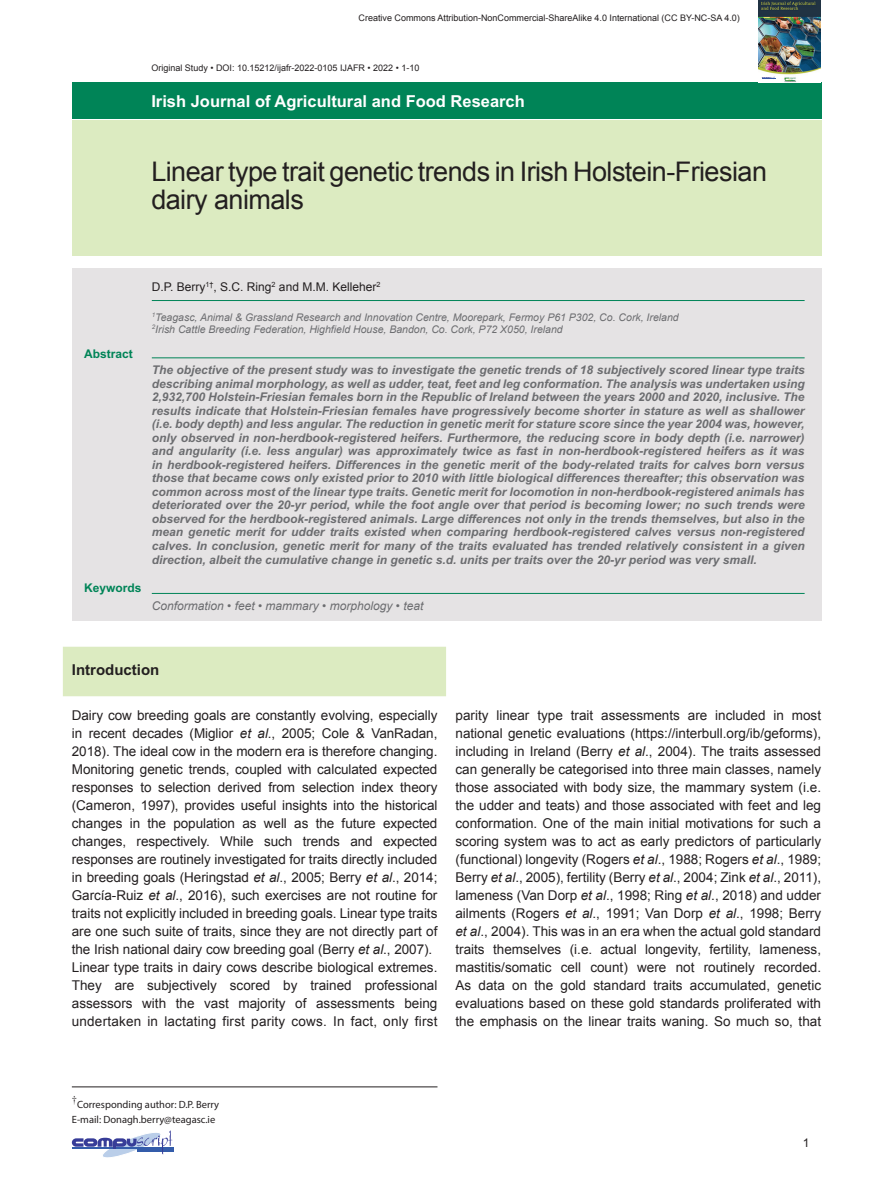
<style>
.page{position:relative;width:893px;height:1191px;background:#fff}
.page>*{position:absolute;margin:0;border:0;box-sizing:border-box;transform-origin:0 0}
.t1{font:27px/28.5px "Arial";letter-spacing:-.02em;color:#231f20}
.t2{font:700 16.5px "Arial";color:#fff}
.t3{font:700 15px "Arial";color:#231f20}
.t4{font:13.5px/18px "Arial";letter-spacing:-.005em;color:#231f20}
.t5{font:italic 700 12px/13.5px "Arial";color:#6c6d70;text-align:justify}
.t6{font:italic 12px "Arial";color:#6c6d70}
.t7{font:12px "Arial";color:#231f20}
.t8{font:700 12px "Arial";color:#008457}
.t9{font:italic 10.5px/12px "Arial";color:#6c6d70}
.t10{font:10.5px/15px "Myriad Pro";color:#231f20;text-align:center}
.t11{font:10.5px "Times";color:#231f20}
.t12{font:9px "Arial";color:#231f20}
.s1{font-style:italic}
</style>
<div class="page">
<div style="left:72px;top:83px;width:749px;height:36px;background:#008457"></div>
<hr style="left:137px;top:1147px;width:37px;height:4px;background:#345caa">
<svg style="left:72px;top:1130px;width:101px;height:28px"></svg>
<div style="left:72px;top:121px;width:749px;height:135px;background:#dcebc1"></div>
<img style="left:758px;top:0;width:62px;height:82px">
<svg style="left:762px;top:76px;width:13px;height:4px"></svg>
<hr style="left:72px;top:1086px;width:365px;height:1px;background:#231f20">
<div style="left:72px;top:268px;width:749px;height:353px;background:#e5e3e4"></div>
<hr style="left:152px;top:300px;width:653px;height:1px;background:#008457">
<hr style="left:152px;top:357px;width:653px;height:1px;background:#008457">
<hr style="left:152px;top:593px;width:653px;height:1px;background:#008457">
<div style="left:63px;top:647px;width:383px;height:49px;background:#dcebc1"></div>
<p class="t12" style="left:359px;top:11px;width:383px">Creative Commons Attribution-NonCommercial-ShareAlike 4.0 International (CC BY-NC-SA 4.0)</p>
<p class="t12" style="left:151px;top:62px;width:270px">Original Study • DOI: 10.15212/ijafr-2022-0105 IJAFR • 2022 • 1-10</p>
<p class="t2" style="left:151px;top:92px;width:375px">Irish Journal of Agricultural and Food Research</p>
<h1 class="t1" style="left:151px;top:157px;width:617px">Linear type trait genetic trends in Irish Holstein-Friesian dairy animals</h1>
<p class="t8" style="left:84px;top:347px;width:50px">Abstract</p>
<p class="t8" style="left:84px;top:581px;width:59px">Keywords</p>
<p class="t7" style="left:152px;top:279px;width:230px">D.P. Berry<sup>1†</sup>, S.C. Ring<sup>2</sup> and M.M. Kelleher<sup>2</sup></p>
<p class="t9" style="left:152px;top:312px;width:528px"><sup>1</sup>Teagasc, Animal &amp; Grassland Research and Innovation Centre, Moorepark, Fermoy P61 P302, Co. Cork, Ireland<br><sup>2</sup>Irish Cattle Breeding Federation, Highfield House, Bandon, Co. Cork, P72 X050, Ireland</p>
<p class="t5" style="left:152px;top:363px;width:654px">The objective of the present study was to investigate the genetic trends of 18 subjectively scored linear type traits describing animal morphology, as well as udder, teat, feet and leg conformation. The analysis was undertaken using 2,932,700 Holstein-Friesian females born in the Republic of Ireland between the years 2000 and 2020, inclusive. The results indicate that Holstein-Friesian females have progressively become shorter in stature as well as shallower (i.e. body depth) and less angular. The reduction in genetic merit for stature score since the year 2004 was, however, only observed in non-herdbook-registered heifers. Furthermore, the reducing score in body depth (i.e. narrower) and angularity (i.e. less angular) was approximately twice as fast in non-herdbook-registered heifers as it was in herdbook-registered heifers. Differences in the genetic merit of the body-related traits for calves born versus those that became cows only existed prior to 2010 with little biological differences thereafter; this observation was common across most of the linear type traits. Genetic merit for locomotion in non-herdbook-registered animals has deteriorated over the 20-yr period, while the foot angle over that period is becoming lower; no such trends were observed for the herdbook-registered animals. Large differences not only in the trends themselves, but also in the mean genetic merit for udder traits existed when comparing herdbook-registered calves versus non-registered calves. In conclusion, genetic merit for many of the traits evaluated has trended relatively consistent in a given direction, albeit the cumulative change in genetic s.d. units per traits over the 20-yr period was very small.</p>
<p class="t6" style="left:152px;top:598px;width:273px">Conformation • feet • mammary • morphology • teat</p>
<p class="t3" style="left:72px;top:661px;width:89px">Introduction</p>
<p class="t4" style="left:72px;top:706px;width:367px">Dairy cow breeding goals are constantly evolving, especially in recent decades (Miglior <span class="s1">et al</span>., 2005; Cole &amp; VanRadan, 2018). The ideal cow in the modern era is therefore changing.<br>Monitoring genetic trends, coupled with calculated expected responses to selection derived from selection index theory (Cameron, 1997), provides useful insights into the historical changes in the population as well as the future expected changes, respectively. While such trends and expected responses are routinely investigated for traits directly included in breeding goals (Heringstad <span class="s1">et al</span>., 2005; Berry <span class="s1">et al</span>., 2014; García-Ruiz <span class="s1">et al</span>., 2016), such exercises are not routine for traits not explicitly included in breeding goals. Linear type traits are one such suite of traits, since they are not directly part of the Irish national dairy cow breeding goal (Berry <span class="s1">et al</span>., 2007).<br>Linear type traits in dairy cows describe biological extremes.<br>They are subjectively scored by trained professional assessors with the vast majority of assessments being undertaken in lactating first parity cows. In fact, only first</p>
<p class="t4" style="left:455px;top:706px;width:367px;text-align:justify">parity linear type trait assessments are included in most national genetic evaluations (https://interbull.org/ib/geforms), including in Ireland (Berry <span class="s1">et al</span>., 2004). The traits assessed can generally be categorised into three main classes, namely those associated with body size, the mammary system (i.e. the udder and teats) and those associated with feet and leg conformation. One of the main initial motivations for such a scoring system was to act as early predictors of particularly (functional) longevity (Rogers <span class="s1">et al</span>., 1988; Rogers <span class="s1">et al</span>., 1989; Berry <span class="s1">et al</span>., 2005), fertility (Berry <span class="s1">et al</span>., 2004; Zink <span class="s1">et al</span>., 2011), lameness (Van Dorp <span class="s1">et al</span>., 1998; Ring <span class="s1">et al</span>., 2018) and udder ailments (Rogers <span class="s1">et al</span>., 1991; Van Dorp <span class="s1">et al</span>., 1998; Berry <span class="s1">et al</span>., 2004). This was in an era when the actual gold standard traits themselves (i.e. actual longevity, fertility, lameness, mastitis/somatic cell count) were not routinely recorded.<br>As data on the gold standard traits accumulated, genetic evaluations based on these gold standards proliferated with the emphasis on the linear traits waning. So much so, that</p>
<p class="t11" style="left:72px;top:1093px;width:7px">†</p>
<p class="t10" style="left:72px;top:1097px;width:149px">Corresponding author: D.P. Berry<br>E-mail: Donagh.berry@teagasc.ie</p>
<p class="t7" style="left:803px;top:1135px;width:8px">1</p>
</div>
